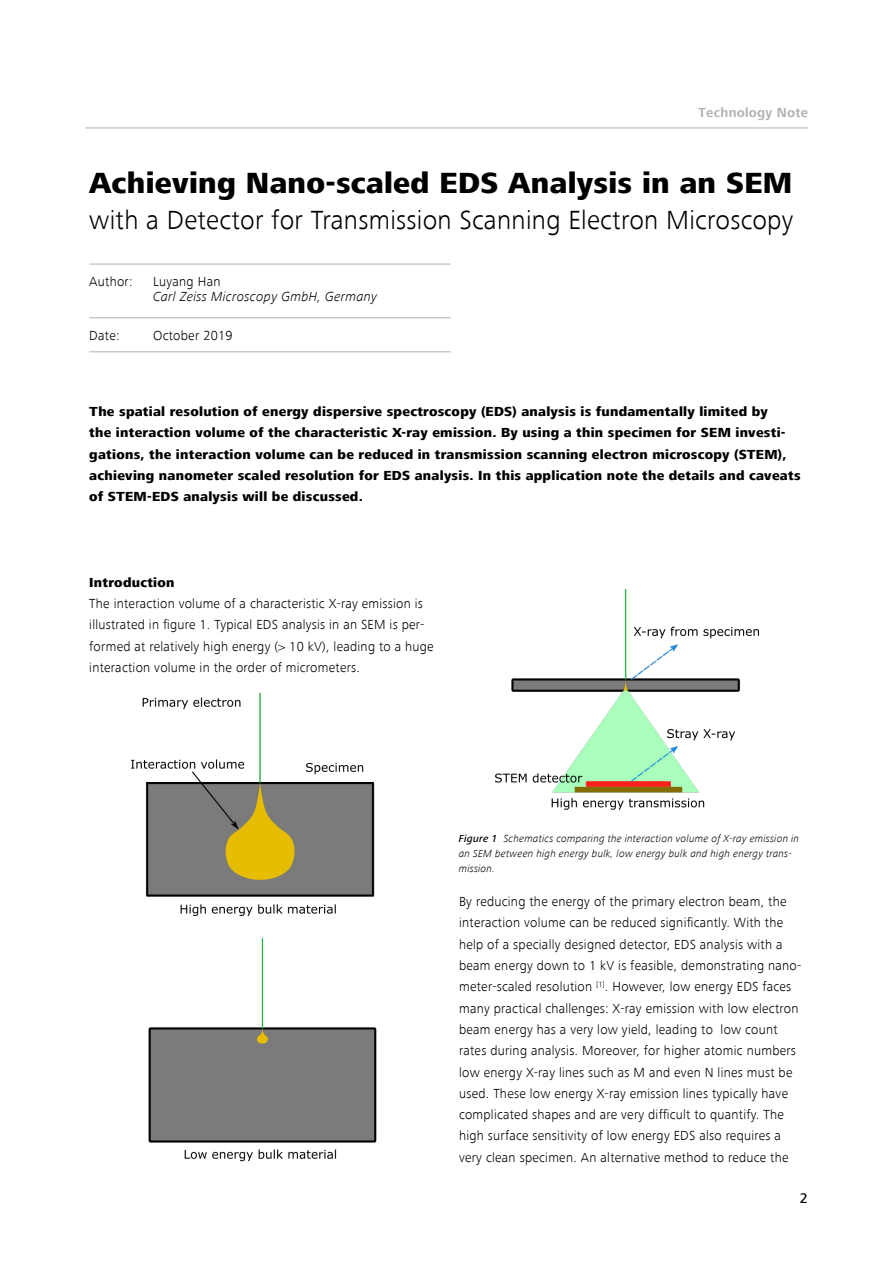
<style>
.page{position:relative;width:893px;height:1263px;background:#fff}
.page>*{position:absolute;margin:0;border:0;box-sizing:border-box;transform-origin:0 0}
.t1{font:800 30px "ZEISS Frutiger Next W1 G";letter-spacing:.01em;color:#000}
.t2{font:300 27px "ZEISS Frutiger Next W1 G";letter-spacing:.01em;color:#000}
.t3{font:500 14.25px "ZEISS Frutiger Next W1 G";color:#000}
.t4{font:300 13.5px/21.3px "ZEISS Frutiger Next W1 G";letter-spacing:.02em;color:#000}
.t5{font:800 13.5px/21.3px "ZEISS Frutiger Next W1 G";letter-spacing:.02em;color:#000}
.t6{font:italic 300 13.5px "ZEISS Frutiger Next W1 G";letter-spacing:.02em;color:#000}
.t7{font:700 13.5px "ZEISS Frutiger Next W1 G";letter-spacing:.02em;color:#b3b2b2}
.t8{font:italic 300 10.5px/15px "ZEISS Frutiger Next W1 G";letter-spacing:.02em;color:#000}
.s1{font-family:"ZEISS Frutiger Next W1 G Med It";font-weight:400;font-style:normal}
</style>
<div class="page">
<hr style="left:85px;top:128px;width:723px;height:1px;background:#b3b2b2">
<hr style="left:89px;top:264px;width:362px;height:1px;background:#b3b2b2">
<hr style="left:89px;top:351px;width:362px;height:1px;background:#b3b2b2">
<hr style="left:89px;top:317px;width:362px;height:1px;background:#b3b2b2">
<img style="left:132px;top:693px;width:243px;height:223px">
<img style="left:148px;top:939px;width:229px;height:223px">
<img style="left:495px;top:590px;width:263px;height:220px">
<p class="t7" style="left:698px;top:105px;width:111px">Technology Note</p>
<h1 class="t1" style="left:89px;top:165px;width:705px">Achieving Nano-scaled EDS Analysis in an SEM</h1>
<h2 class="t2" style="left:89px;top:204px;width:706px">with a Detector for Transmission Scanning Electron Microscopy</h2>
<p class="t4" style="left:89px;top:271px;width:45px">Author:</p>
<p class="t4" style="left:153px;top:271px;width:69px">Luyang Han</p>
<p class="t6" style="left:153px;top:289px;width:226px">Carl Zeiss Microscopy GmbH, Germany</p>
<p class="t4" style="left:89px;top:325px;width:32px">Date:</p>
<p class="t4" style="left:153px;top:325px;width:81px">October 2019</p>
<p class="t5" style="left:89px;top:401px;width:713px">The spatial resolution of energy dispersive spectroscopy (EDS) analysis is fundamentally limited by<br>the interaction volume of the characteristic X-ray emission. By using a thin specimen for SEM investi&shy;gations, the interaction volume can be reduced in transmission scanning electron microscopy (STEM), achieving nanometer scaled resolution for EDS analysis. In this application note the details and caveats of STEM-EDS analysis will be discussed.</p>
<p class="t5" style="left:89px;top:572px;width:87px">Introduction</p>
<p class="t4" style="left:89px;top:593px;width:346px">The interaction volume of a characteristic X-ray emission is illustrated in figure 1. Typical EDS analysis in an SEM is per&shy;formed at relatively high energy (&gt; 10 kV), leading to a huge interaction volume in the order of micrometers.</p>
<p class="t8" style="left:459px;top:831px;width:342px"><span class="s1">Figure 1</span> Schematics comparing the interaction volume of X-ray emission in an SEM between high energy bulk, low energy bulk and high energy trans&shy;mission.</p>
<p class="t4" style="left:459px;top:891px;width:344px">By reducing the energy of the primary electron beam, the interaction volume can be reduced significantly. With the help of a specially designed detector, EDS analysis with a beam energy down to 1 kV is feasible, demonstrating nano&shy;meter-scaled resolution <sup>[1]</sup>. However, low energy EDS faces many practical challenges: X-ray emission with low electron beam energy has a very low yield, leading to low count rates during analysis. Moreover, for higher atomic numbers low energy X-ray lines such as M and even N lines must be used. These low energy X-ray emission lines typically have complicated shapes and are very difficult to quantify. The high surface sensitivity of low energy EDS also requires a very clean specimen. An alternative method to reduce the</p>
<p class="t3" style="left:800px;top:1190px;width:10px">2</p>
</div>
